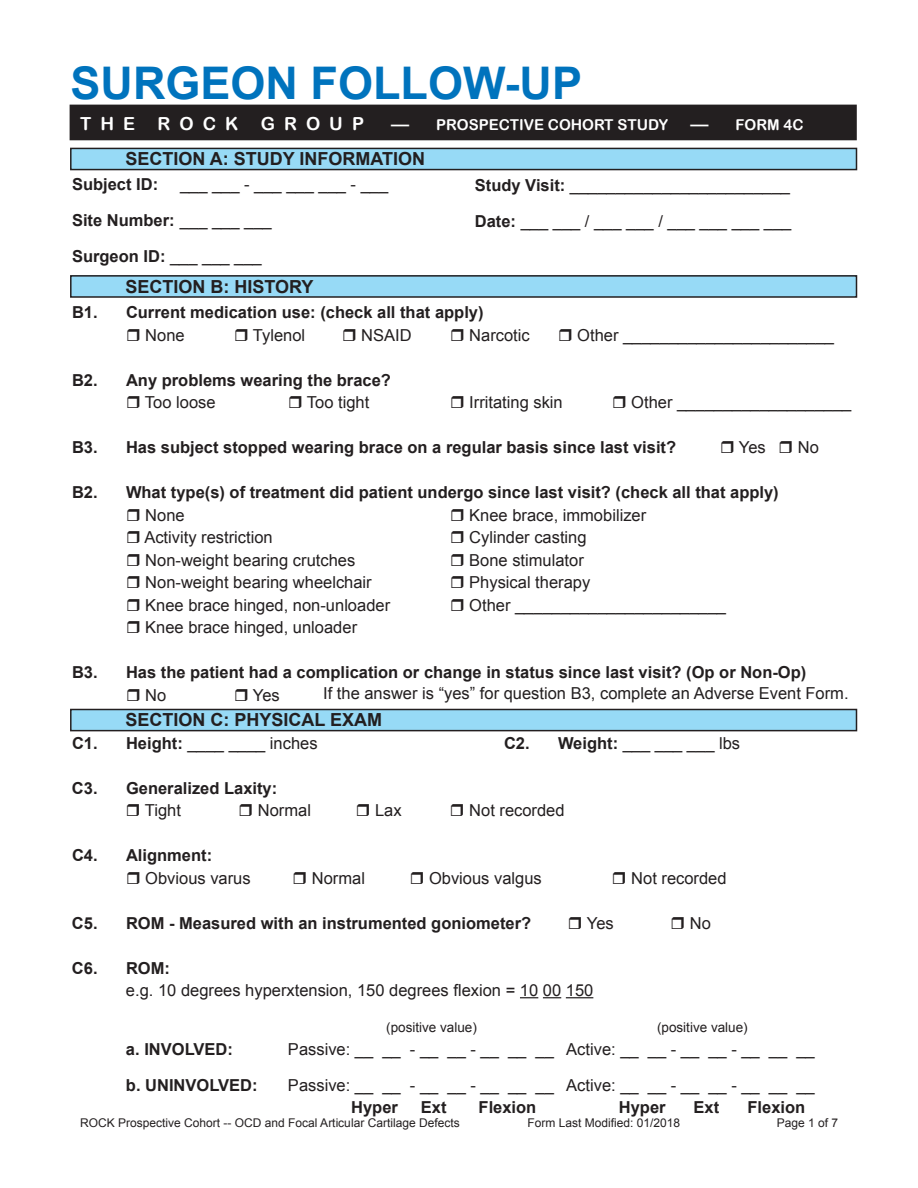
<style>
.page{position:relative;width:918px;height:1188px;background:#fff}
.page>*{position:absolute;margin:0;border:0;box-sizing:border-box;transform-origin:0 0}
.t1{font:700 45px "Arial";color:#0073bd}
.t2{font:700 18px "Arial";color:#231f20}
.t3{font:18px "Arial Rounded MT Bold";color:#fff}
.t4{font:16.5px/36px "Arial";color:#231f20}
.t5{font:700 16.5px "Arial";color:#231f20}
.t6{font:15px "Arial Rounded MT Bold";color:#fff}
.t7{font:13.5px "Arial";color:#231f20}
.t8{font:12px "Arial";color:#231f20}
.s1{font-size:18px}
.s2{font-weight:700}
</style>
<div class="page">
<div style="left:70px;top:105px;width:786px;height:35px;background:#231f20"></div>
<div style="left:71px;top:148px;width:786px;height:22px;background:#97daf6"></div>
<div style="left:70px;top:148px;width:787px;height:22px;border:2px solid #231f20"></div>
<div style="left:71px;top:276px;width:786px;height:21px;background:#97daf6"></div>
<div style="left:70px;top:275px;width:787px;height:23px;border:2px solid #231f20"></div>
<div style="left:71px;top:709px;width:786px;height:22px;background:#97daf6"></div>
<div style="left:70px;top:709px;width:787px;height:22px;border:2px solid #231f20"></div>
<svg style="left:520px;top:997px;width:73px;height:1px"></svg>
<h1 class="t1" style="left:70px;top:66px;width:513px">SURGEON FOLLOW-UP</h1>
<p class="t3" style="left:80px;top:113px;width:56px">T H E</p>
<p class="t3" style="left:158px;top:113px;width:82px">R O C K</p>
<p class="t3" style="left:261px;top:113px;width:105px">G R O U P</p>
<p class="t6" style="left:391px;top:116px;width:279px"><span class="s1">—</span> PROSPECTIVE COHORT STUDY</p>
<p class="t6" style="left:691px;top:116px;width:114px"><span class="s1">—</span> FORM 4C</p>
<p class="t3" style="left:76px;top:108px;width:56px">T H E</p>
<p class="t3" style="left:153px;top:108px;width:82px">R O C K</p>
<p class="t6" style="left:257px;top:110px;width:485px"><span class="s1">G R O U P —</span> PROSPECTIVE COHORT STUDY — FORM 1</p>
<p class="t2" style="left:126px;top:152px;width:301px">SECTION A: STUDY INFORMATION</p>
<p class="t5" style="left:72px;top:178px;width:88px">Subject ID:</p>
<p class="t4" style="left:72px;top:168px;width:318px;text-indent:108px">___ ___ - ___ ___ ___ - ___<br><span class="s2">Site Number:</span> ___ ___ ___<br><span class="s2">Surgeon ID:</span> ___ ___ ___</p>
<p class="t4" style="left:475px;top:169px;width:318px"><span class="s2">Study Visit:</span> ________________________<br><span class="s2">Date:</span> ___ ___ / ___ ___ / ___ ___ ___ ___</p>
<p class="t2" style="left:126px;top:280px;width:190px">SECTION B: HISTORY</p>
<p class="t5" style="left:72px;top:306px;width:413px">B1. Current medication use: (check all that apply)</p>
<p class="t4" style="left:145px;top:318px;width:41px">None</p>
<p class="t4" style="left:253px;top:318px;width:54px">Tylenol</p>
<p class="t4" style="left:361px;top:318px;width:52px">NSAID</p>
<p class="t4" style="left:469px;top:318px;width:62px">Narcotic</p>
<p class="t4" style="left:577px;top:318px;width:258px">Other _______________________</p>
<p class="t5" style="left:72px;top:373px;width:320px">B2. Any problems wearing the brace?</p>
<p class="t4" style="left:145px;top:386px;width:72px">Too loose</p>
<p class="t4" style="left:307px;top:386px;width:64px">Too tight</p>
<p class="t4" style="left:469px;top:386px;width:95px">Irritating skin</p>
<p class="t4" style="left:631px;top:386px;width:222px">Other ___________________</p>
<p class="t5" style="left:72px;top:441px;width:606px">B3. Has subject stopped wearing brace on a regular basis since last visit?</p>
<p class="t4" style="left:739px;top:431px;width:28px">Yes</p>
<p class="t4" style="left:798px;top:431px;width:23px">No</p>
<p class="t5" style="left:72px;top:486px;width:708px">B2. What type(s) of treatment did patient undergo since last visit? (check all that apply)</p>
<p class="t4" style="left:145px;top:498px;width:41px">None</p>
<p class="t4" style="left:469px;top:498px;width:178px">Knee brace, immobilizer</p>
<p class="t4" style="left:144px;top:521px;width:130px">Activity restriction</p>
<p class="t4" style="left:469px;top:521px;width:119px">Cylinder casting</p>
<p class="t4" style="left:145px;top:543px;width:211px">Non-weight bearing crutches</p>
<p class="t4" style="left:469px;top:543px;width:116px">Bone stimulator</p>
<p class="t4" style="left:145px;top:566px;width:228px">Non-weight bearing wheelchair</p>
<p class="t4" style="left:469px;top:566px;width:123px">Physical therapy</p>
<p class="t4" style="left:145px;top:588px;width:246px">Knee brace hinged, non-unloader</p>
<p class="t4" style="left:469px;top:588px;width:258px">Other _______________________</p>
<p class="t4" style="left:145px;top:611px;width:213px">Knee brace hinged, unloader</p>
<p class="t5" style="left:72px;top:666px;width:736px">B3. Has the patient had a complication or change in status since last visit? (Op or Non-Op)</p>
<p class="t4" style="left:145px;top:678px;width:23px">No</p>
<p class="t4" style="left:253px;top:678px;width:28px">Yes</p>
<p class="t2" style="left:126px;top:713px;width:258px">SECTION C: PHYSICAL EXAM</p>
<p class="t4" style="left:72px;top:726px;width:247px"><span class="s2">C1. Height:</span> ____ ____ inches</p>
<p class="t4" style="left:504px;top:726px;width:238px"><span class="s2">C2. Weight:</span> ___ ___ ___ lbs</p>
<p class="t5" style="left:72px;top:781px;width:207px">C3. Generalized Laxity:</p>
<p class="t4" style="left:145px;top:794px;width:38px">Tight</p>
<p class="t4" style="left:258px;top:794px;width:55px">Normal</p>
<p class="t4" style="left:375px;top:794px;width:28px">Lax</p>
<p class="t4" style="left:469px;top:794px;width:97px">Not recorded</p>
<p class="t5" style="left:72px;top:849px;width:142px">C4. Alignment:</p>
<p class="t4" style="left:145px;top:861px;width:107px">Obvious varus</p>
<p class="t4" style="left:312px;top:861px;width:55px">Normal</p>
<p class="t4" style="left:429px;top:861px;width:114px">Obvious valgus</p>
<p class="t4" style="left:631px;top:861px;width:97px">Not recorded</p>
<p class="t5" style="left:72px;top:916px;width:461px">C5. ROM - Measured with an instrumented goniometer?</p>
<p class="t4" style="left:587px;top:906px;width:28px">Yes</p>
<p class="t4" style="left:690px;top:906px;width:23px">No</p>
<p class="t5" style="left:72px;top:961px;width:99px">C6. ROM:</p>
<p class="t4" style="left:126px;top:972px;width:469px">e.g. 10 degrees hyperxtension, 150 degrees lexion = 10 00 150</p>
<p class="t7" style="left:386px;top:1022px;width:92px">(positive value)</p>
<p class="t7" style="left:657px;top:1022px;width:92px">(positive value)</p>
<p class="t5" style="left:126px;top:1042px;width:108px">a. INVOLVED:</p>
<p class="t4" style="left:288px;top:1032px;width:528px">Passive: __ __ - __ __ - __ __ __ Active: __ __ - __ __ - __ __ __</p>
<p class="t5" style="left:126px;top:1078px;width:133px">b. UNINVOLVED:</p>
<p class="t4" style="left:288px;top:1068px;width:528px">Passive: __ __ - __ __ - __ __ __ Active: __ __ - __ __ - __ __ __</p>
<p class="t5" style="left:351px;top:1101px;width:48px">Hyper</p>
<p class="t5" style="left:421px;top:1101px;width:27px">Ext</p>
<p class="t5" style="left:479px;top:1101px;width:59px">Flexion</p>
<p class="t5" style="left:619px;top:1101px;width:48px">Hyper</p>
<p class="t5" style="left:694px;top:1101px;width:27px">Ext</p>
<p class="t5" style="left:748px;top:1101px;width:59px">Flexion</p>
<p class="t4" style="left:323px;top:677px;width:527px">If the answer is “yes” for question B3, complete an Adverse Event Form.</p>
<p class="t8" style="left:80px;top:1118px;width:381px">ROCK Prospective Cohort -- OCD and Focal Articular Cartilage Defects</p>
<p class="t8" style="left:527px;top:1115px;width:154px">Form Last Modiied: 01/2018</p>
<p class="t8" style="left:777px;top:1118px;width:63px">Page 1 of 7</p>
</div>
